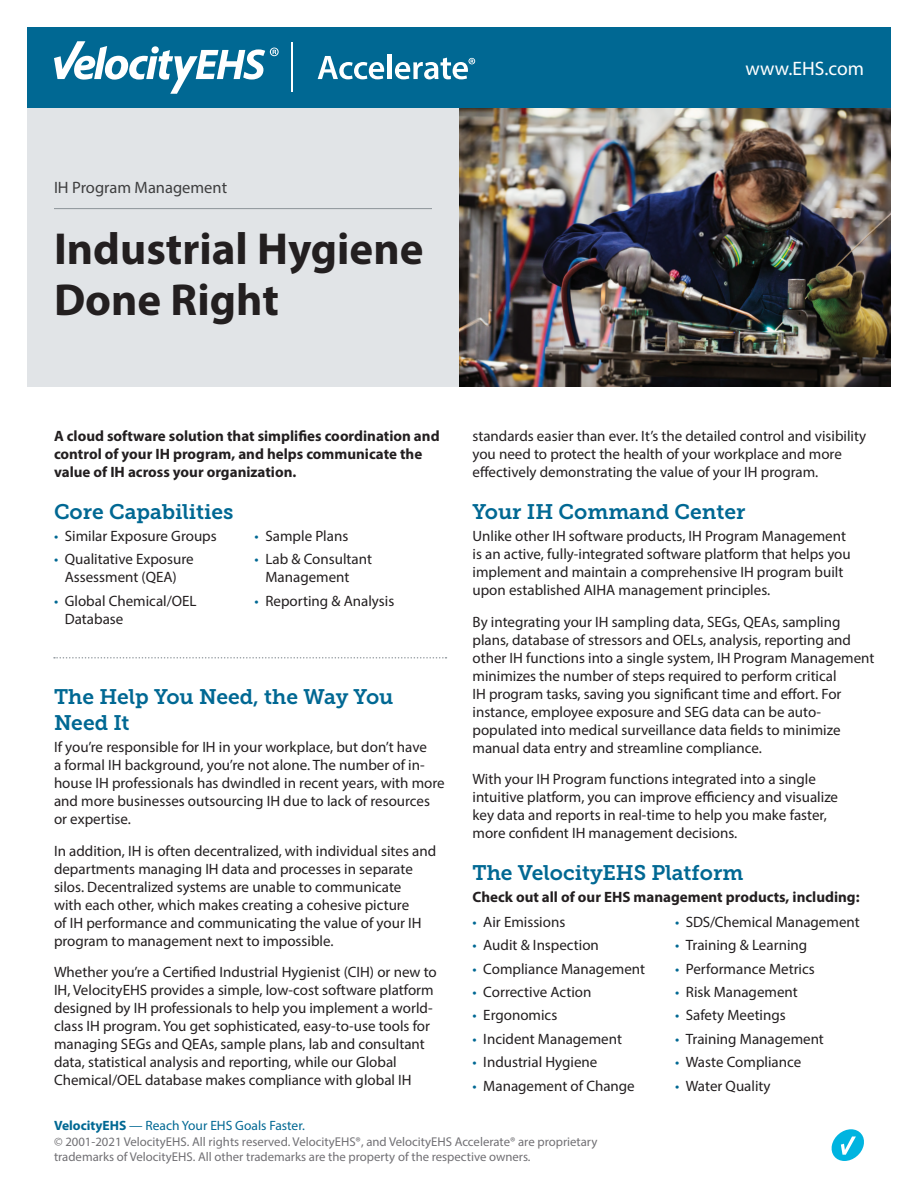
<style>
.page{position:relative;width:918px;height:1188px;background:#fff}
.page>*{position:absolute;margin:0;border:0;box-sizing:border-box;transform-origin:0 0}
.MASTHEAD__Title_30_3{font:700 45px/51px "Myriad Pro";color:#231f20}
.BODY___Header_14_17{font:21px/25.5px "Museo Slab 700";color:#006893}
.t1{font:19.5px "Myriad Pro";color:#fff}
.MASTHEAD__Descriptor{font:16.5px "Myriad Pro";color:#3e3e3f}
.BODY___Text_10_12{font:15px/18px "Myriad Pro";color:#231f20}
.BODY___Text_10_12-2{font:700 15px/18px "Myriad Pro";color:#231f20}
.t2{font:13.5px "Myriad Pro";color:#006893}
.t3{font:12.75px/15px "Myriad Pro";color:#717074}
.s1{color:#006893}
.s2{font-weight:700}
</style>
<div class="page">
<div style="left:27px;top:27px;width:864px;height:81px;background:#006893"></div>
<svg style="left:832px;top:1129px;width:32px;height:32px"></svg>
<svg style="left:54px;top:41px;width:225px;height:53px"></svg>
<hr style="left:291px;top:43px;width:1px;height:49px;background:#fff">
<svg style="left:318px;top:56px;width:66px;height:23px"></svg>
<div style="left:387px;top:55px;width:5px;height:24px;background:#fff"></div>
<svg style="left:395px;top:58px;width:80px;height:21px"></svg>
<div style="left:27px;top:108px;width:432px;height:279px;background:#e1e4e7"></div>
<hr style="left:54px;top:208px;width:378px;height:1px;background:#959ca1">
<img style="left:459px;top:108px;width:432px;height:279px">
<svg style="left:54px;top:657px;width:393px;height:2px"></svg>
<p class="MASTHEAD__Descriptor" style="left:54px;top:177px;width:175px">IH Program Management</p>
<p class="MASTHEAD__Title_30_3" style="left:54px;top:221px;width:371px">Industrial Hygiene<br>Done Right</p>
<h3 class="t1" style="left:746px;top:57px;width:120px">www.EHS.com</h3>
<p class="BODY___Text_10_12-2" style="left:54px;top:426px;width:387px">A cloud software solution that simplifies coordination and control of your IH program, and helps communicate the value of IH across your organization.</p>
<p class="BODY___Header_14_17" style="left:54px;top:499px;width:181px">Core Capabilities</p>
<p class="BODY___Text_10_12" style="left:54px;top:527px;width:164px"><span class="s1">•</span> Similar Exposure Groups</p>
<p class="BODY___Text_10_12" style="left:54px;top:550px;width:141px;text-align:center"><span class="s1">•</span> Qualitative Exposure<br>Assessment (QEA)</p>
<p class="BODY___Text_10_12" style="left:65px;top:592px;width:133px;text-indent:-11px"><span class="s1">•</span> Global Chemical/OEL<br>Database</p>
<p class="BODY___Text_10_12" style="left:255px;top:527px;width:95px"><span class="s1">•</span> Sample Plans</p>
<p class="BODY___Text_10_12" style="left:265px;top:550px;width:108px;text-indent:-11px"><span class="s1">•</span> Lab &amp; Consultant<br>Management</p>
<p class="BODY___Text_10_12" style="left:255px;top:592px;width:141px"><span class="s1">•</span> Reporting &amp; Analysis</p>
<p class="BODY___Header_14_17" style="left:54px;top:684px;width:341px">The Help You Need, the Way You<br>Need It</p>
<p class="BODY___Text_10_12" style="left:54px;top:738px;width:392px">If you’re responsible for IH in your workplace, but don’t have<br>a formal IH background, you’re not alone. The number of in&shy;house IH professionals has dwindled in recent years, with more and more businesses outsourcing IH due to lack of resources or expertise.</p>
<p class="BODY___Text_10_12" style="left:54px;top:841px;width:384px">In addition, IH is often decentralized, with individual sites and departments managing IH data and processes in separate silos. Decentralized systems are unable to communicate<br>with each other, which makes creating a cohesive picture<br>of IH performance and communicating the value of your IH program to management next to impossible.</p>
<p class="BODY___Text_10_12" style="left:54px;top:963px;width:384px">Whether you’re a Certified Industrial Hygienist (CIH) or new to IH, VelocityEHS provides a simple, low-cost software platform designed by IH professionals to help you implement a world&shy;class IH program. You get sophisticated, easy-to-use tools for managing SEGs and QEAs, sample plans, lab and consultant data, statistical analysis and reporting, while our Global Chemical/OEL database makes compliance with global IH</p>
<p class="BODY___Text_10_12" style="left:472px;top:427px;width:395px">standards easier than ever. It’s the detailed control and visibility you need to protect the health of your workplace and more effectively demonstrating the value of your IH program.</p>
<p class="BODY___Header_14_17" style="left:472px;top:499px;width:274px">Your IH Command Center</p>
<p class="BODY___Text_10_12" style="left:472px;top:527px;width:380px">Unlike other IH software products, IH Program Management is an active, fully-integrated software platform that helps you implement and maintain a comprehensive IH program built upon established AIHA management principles.</p>
<p class="BODY___Text_10_12" style="left:472px;top:612px;width:404px">By integrating your IH sampling data, SEGs, QEAs, sampling plans, database of stressors and OELs, analysis, reporting and other IH functions into a single system, IH Program Management minimizes the number of steps required to perform critical<br>IH program tasks, saving you significant time and effort. For instance, employee exposure and SEG data can be auto&shy;populated into medical surveillance data fields to minimize manual data entry and streamline compliance.</p>
<p class="BODY___Text_10_12" style="left:472px;top:770px;width:367px">With your IH Program functions integrated into a single intuitive platform, you can improve efficiency and visualize key data and reports in real-time to help you make faster, more confident IH management decisions.</p>
<p class="BODY___Header_14_17" style="left:472px;top:860px;width:272px">The VelocityEHS Platform</p>
<p class="BODY___Text_10_12-2" style="left:472px;top:887px;width:389px">Check out all of our EHS management products, including:</p>
<p class="BODY___Text_10_12" style="left:472px;top:913px;width:94px"><span class="s1">•</span> Air Emissions</p>
<p class="BODY___Text_10_12" style="left:472px;top:936px;width:128px"><span class="s1">•</span> Audit &amp; Inspection</p>
<p class="BODY___Text_10_12" style="left:472px;top:959px;width:174px"><span class="s1">•</span> Compliance Management</p>
<p class="BODY___Text_10_12" style="left:472px;top:983px;width:120px"><span class="s1">•</span> Corrective Action</p>
<p class="BODY___Text_10_12" style="left:472px;top:1006px;width:86px"><span class="s1">•</span> Ergonomics</p>
<p class="BODY___Text_10_12" style="left:472px;top:1030px;width:151px"><span class="s1">•</span> Incident Management</p>
<p class="BODY___Text_10_12" style="left:472px;top:1053px;width:126px"><span class="s1">•</span> Industrial Hygiene</p>
<p class="BODY___Text_10_12" style="left:472px;top:1076px;width:164px"><span class="s1">•</span> Management of Change</p>
<p class="BODY___Text_10_12" style="left:675px;top:913px;width:186px"><span class="s1">•</span> SDS/Chemical Management</p>
<p class="BODY___Text_10_12" style="left:675px;top:936px;width:134px"><span class="s1">•</span> Training &amp; Learning</p>
<p class="BODY___Text_10_12" style="left:675px;top:959px;width:141px"><span class="s1">•</span> Performance Metrics</p>
<p class="BODY___Text_10_12" style="left:675px;top:983px;width:124px"><span class="s1">•</span> Risk Management</p>
<p class="BODY___Text_10_12" style="left:675px;top:1006px;width:112px"><span class="s1">•</span> Safety Meetings</p>
<p class="BODY___Text_10_12" style="left:675px;top:1030px;width:150px"><span class="s1">•</span> Training Management</p>
<p class="BODY___Text_10_12" style="left:675px;top:1053px;width:128px"><span class="s1">•</span> Waste Compliance</p>
<p class="BODY___Text_10_12" style="left:675px;top:1076px;width:97px"><span class="s1">•</span> Water Quality</p>
<p class="t2" style="left:54px;top:1117px;width:252px"><span class="s2">VelocityEHS</span> — Reach Your EHS Goals Faster.</p>
<p class="t3" style="left:54px;top:1134px;width:545px">© 2001-2021 VelocityEHS. All rights reserved. VelocityEHS®, and VelocityEHS Accelerate® are proprietary trademarks of VelocityEHS. All other trademarks are the property of the respective owners.</p>
</div>
